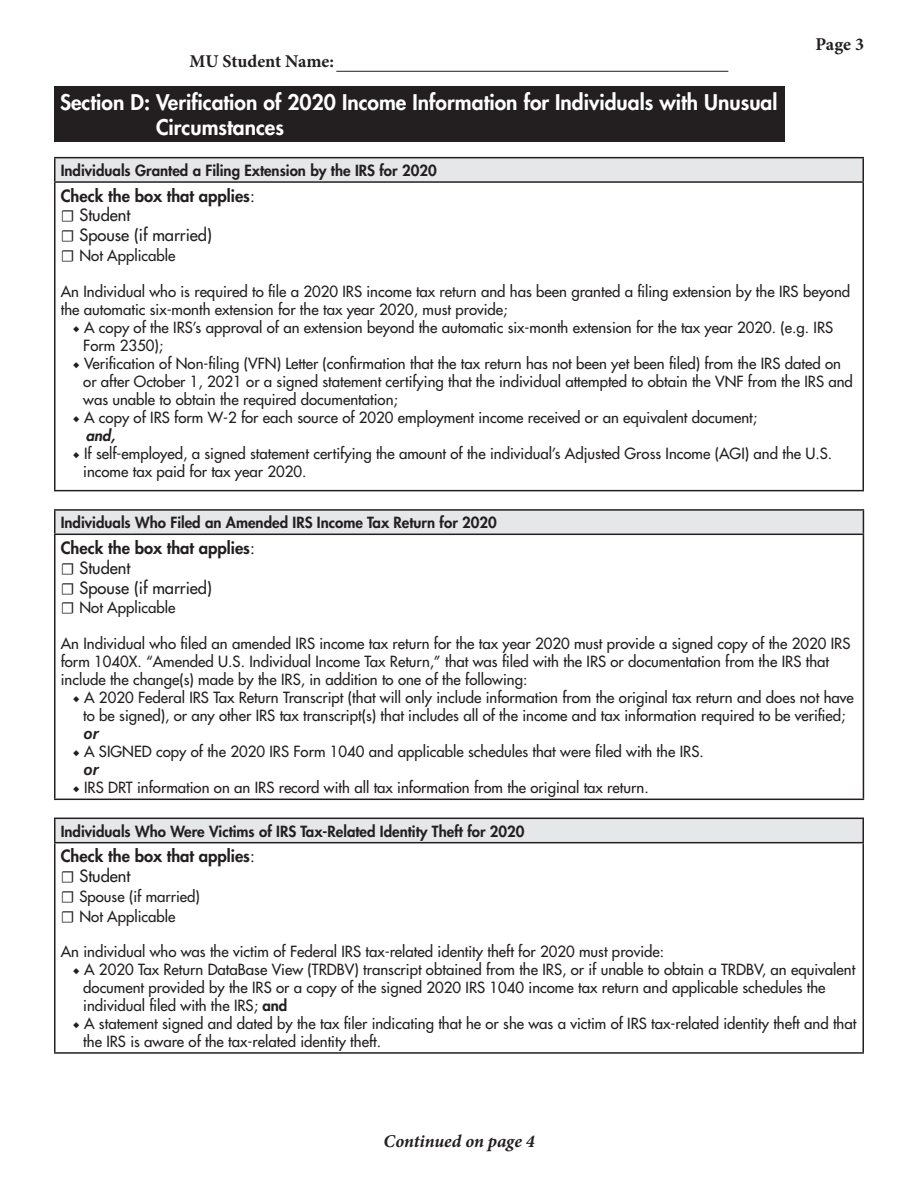
<style>
.page{position:relative;width:918px;height:1188px;background:#fff}
.page>*{position:absolute;margin:0;border:0;box-sizing:border-box;transform-origin:0 0}
.t1{font:800 21px/25.2px "Futura Std";color:#fff}
.t2{font:700 18px "Minion Pro";letter-spacing:-.005em;color:#231f20}
.t3{font:italic 700 18px "Minion Pro";color:#231f20}
.t4{font:800 16.5px "Futura Std";color:#231f20}
.t5{font:500 16.5px "Futura Std";color:#231f20}
.t6{font:500 15px/18px "Futura Std";color:#231f20}
.t7{font:800 15px "Futura Std";color:#231f20}
.t8{font:italic 800 15px "Futura Std";color:#231f20}
.t9{font:italic 700 15px "Arial";color:#231f20}
.s1{font-weight:500}
.s2{font-family:"Minion Pro";font-weight:700}
.s3{font-family:"Minion Pro";font-weight:700;font-size:16.5px}
.s4{font-family:"Minion Pro";font-weight:400}
.s5{font-weight:800}
</style>
<div class="page">
<div style="left:54px;top:86px;width:730px;height:56px;background:#231f20"></div>
<div style="left:55px;top:158px;width:808px;height:24px;background:#e6e7e9"></div>
<hr style="left:54px;top:157px;width:810px;height:1px;background:#231f20">
<hr style="left:54px;top:158px;width:2px;height:23px;background:#231f20">
<hr style="left:862px;top:158px;width:2px;height:23px;background:#231f20">
<hr style="left:54px;top:181px;width:810px;height:2px;background:#231f20">
<hr style="left:54px;top:183px;width:2px;height:307px;background:#231f20">
<hr style="left:862px;top:183px;width:2px;height:307px;background:#231f20">
<hr style="left:54px;top:490px;width:810px;height:1px;background:#231f20">
<div style="left:55px;top:510px;width:808px;height:24px;background:#e6e7e9"></div>
<hr style="left:54px;top:509px;width:810px;height:2px;background:#231f20">
<hr style="left:54px;top:511px;width:2px;height:23px;background:#231f20">
<svg style="left:863px;top:511px;width:1px;height:23px"></svg>
<hr style="left:54px;top:534px;width:810px;height:1px;background:#231f20">
<hr style="left:54px;top:535px;width:2px;height:264px;background:#231f20">
<hr style="left:863px;top:535px;width:1px;height:264px;background:#231f20">
<hr style="left:54px;top:799px;width:810px;height:1px;background:#231f20">
<div style="left:55px;top:818px;width:808px;height:25px;background:#e6e7e9"></div>
<hr style="left:54px;top:818px;width:810px;height:1px;background:#231f20">
<hr style="left:54px;top:819px;width:2px;height:23px;background:#231f20">
<hr style="left:862px;top:819px;width:2px;height:23px;background:#231f20">
<hr style="left:54px;top:842px;width:810px;height:1px;background:#231f20">
<hr style="left:54px;top:843px;width:2px;height:209px;background:#231f20">
<hr style="left:862px;top:843px;width:2px;height:209px;background:#231f20">
<hr style="left:54px;top:1052px;width:810px;height:2px;background:#231f20">
<hr style="left:336px;top:71px;width:392px;height:1px;background:#231f20">
<p class="t2" style="left:190px;top:49px;width:146px">MU Student Name:</p>
<p class="t1" style="left:156px;top:90px;width:623px;text-indent:-96px">Section D: Verification of 2020 Income Information for Individuals with Unusual<br>Circumstances</p>
<p class="t2" style="left:816px;top:31px;width:50px">Page 3</p>
<p class="t7" style="left:61px;top:161px;width:377px">Individuals Granted a Filing Extension by the IRS for 2020</p>
<p class="t4" style="left:61px;top:185px;width:196px">Check the box that applies<span class="s1">:</span></p>
<p class="t5" style="left:61px;top:205px;width:71px"><span class="s2">☐</span> Student</p>
<p class="t5" style="left:61px;top:225px;width:153px"><span class="s2">☐</span> Spouse (if married)</p>
<p class="t6" style="left:61px;top:247px;width:116px"><span class="s3">☐</span> Not Applicable</p>
<p class="t6" style="left:61px;top:283px;width:791px">An Individual who is required to file a 2020 IRS income tax return and has been granted a filing extension by the IRS beyond the automatic six-month extension for the tax year 2020, must provide;</p>
<p class="t6" style="left:83px;top:319px;width:751px;text-indent:-10px"><span class="s4">◆</span> A copy of the IRS’s approval of an extension beyond the automatic six-month extension for the tax year 2020. (e.g. IRS<br>Form 2350);</p>
<p class="t6" style="left:83px;top:355px;width:771px;text-indent:-10px"><span class="s4">◆</span> Verification of Non-filing (VFN) Letter (confirmation that the tax return has not been yet been filed) from the IRS dated on or after October 1, 2021 or a signed statement certifying that the individual attempted to obtain the VNF from the IRS and was unable to obtain the required documentation;</p>
<p class="t6" style="left:73px;top:409px;width:686px"><span class="s4">◆</span> A copy of IRS form W-2 for each source of 2020 employment income received or an equivalent document;</p>
<p class="t8" style="left:86px;top:426px;width:31px">and,</p>
<p class="t6" style="left:83px;top:445px;width:751px;text-indent:-10px"><span class="s4">◆</span> If self-employed, a signed statement certifying the amount of the individual’s Adjusted Gross Income (AGI) and the U.S. income tax paid for tax year 2020.</p>
<p class="t7" style="left:61px;top:513px;width:438px">Individuals Who Filed an Amended IRS Income Tax Return for 2020</p>
<p class="t4" style="left:61px;top:537px;width:196px">Check the box that applies<span class="s1">:</span></p>
<p class="t5" style="left:61px;top:557px;width:71px"><span class="s2">☐</span> Student</p>
<p class="t5" style="left:61px;top:577px;width:153px"><span class="s2">☐</span> Spouse (if married)</p>
<p class="t6" style="left:61px;top:599px;width:116px"><span class="s3">☐</span> Not Applicable</p>
<p class="t6" style="left:61px;top:635px;width:791px">An Individual who filed an amended IRS income tax return for the tax year 2020 must provide a signed copy of the 2020 IRS form 1040X. “Amended U.S. Individual Income Tax Return,” that was filed with the IRS or documentation from the IRS that include the change(s) made by the IRS, in addition to one of the following:</p>
<p class="t6" style="left:73px;top:689px;width:783px;text-align:center"><span class="s4">◆</span> A 2020 Federal IRS Tax Return Transcript (that will only include information from the original tax return and does not have to be signed), or any other IRS tax transcript(s) that includes all of the income and tax information required to be verified;</p>
<p class="t9" style="left:83px;top:724px;width:17px">or</p>
<p class="t6" style="left:73px;top:743px;width:632px"><span class="s4">◆</span> A SIGNED copy of the 2020 IRS Form 1040 and applicable schedules that were filed with the IRS.</p>
<p class="t9" style="left:83px;top:760px;width:17px">or</p>
<p class="t6" style="left:73px;top:779px;width:577px"><span class="s4">◆</span> IRS DRT information on an IRS record with all tax information from the original tax return.</p>
<p class="t7" style="left:61px;top:822px;width:465px">Individuals Who Were Victims of IRS Tax-Related Identity Theft for 2020</p>
<p class="t4" style="left:61px;top:846px;width:196px">Check the box that applies<span class="s1">:</span></p>
<p class="t5" style="left:61px;top:866px;width:71px"><span class="s2">☐</span> Student</p>
<p class="t6" style="left:61px;top:887px;width:141px"><span class="s3">☐</span> Spouse (if married)</p>
<p class="t6" style="left:61px;top:907px;width:116px"><span class="s3">☐</span> Not Applicable</p>
<p class="t6" style="left:61px;top:942px;width:605px">An individual who was the victim of Federal IRS tax-related identity theft for 2020 must provide:</p>
<p class="t6" style="left:83px;top:960px;width:774px;text-indent:-10px"><span class="s4">◆</span> A 2020 Tax Return DataBase View (TRDBV) transcript obtained from the IRS, or if unable to obtain a TRDBV, an equivalent document provided by the IRS or a copy of the signed 2020 IRS 1040 income tax return and applicable schedules the individual filed with the IRS; <span class="s5">and</span></p>
<p class="t6" style="left:83px;top:1014px;width:775px;text-indent:-10px"><span class="s4">◆</span> A statement signed and dated by the tax filer indicating that he or she was a victim of IRS tax-related identity theft and that the IRS is aware of the tax-related identity theft.</p>
<p class="t3" style="left:384px;top:1129px;width:153px">Continued on page 4</p>
</div>
